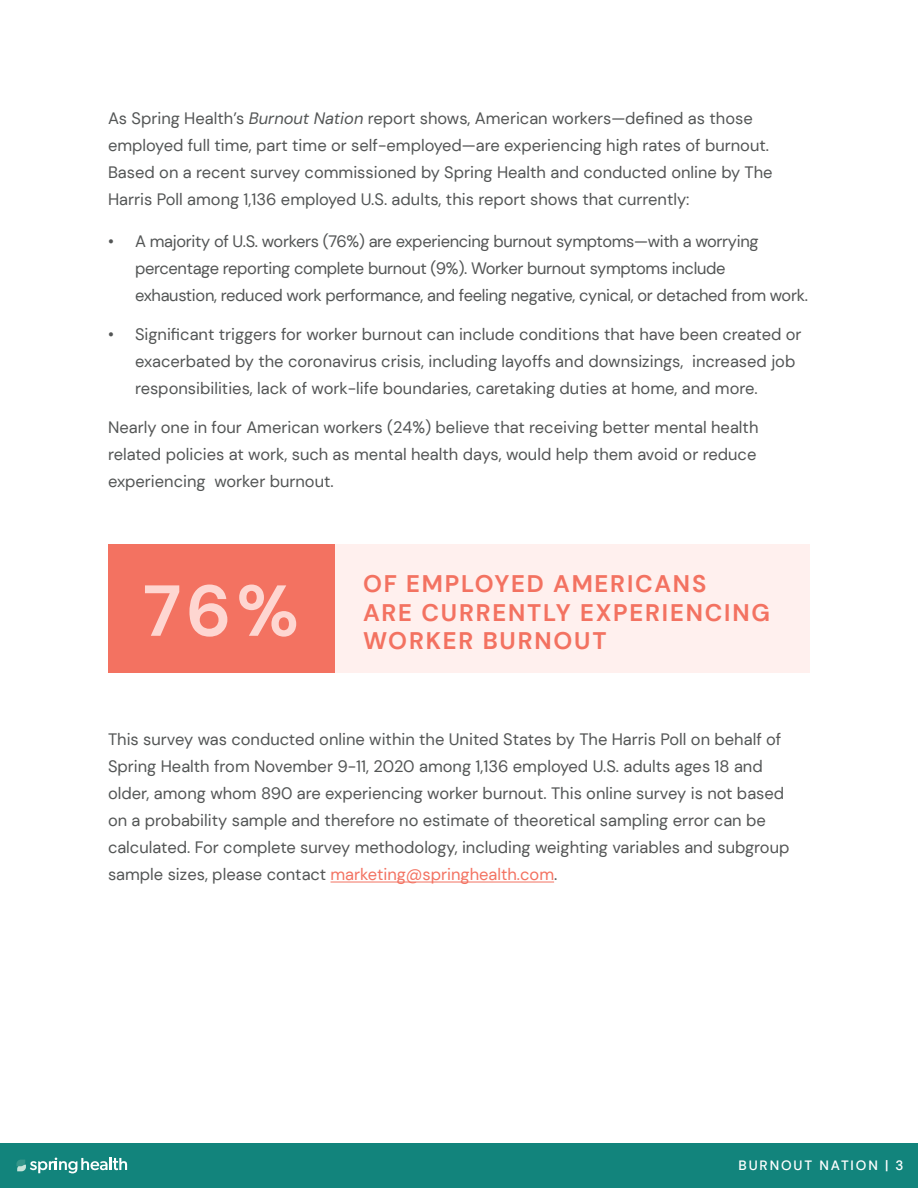
<style>
.page{position:relative;width:918px;height:1188px;background:#fff}
.page>*{position:absolute;margin:0;border:0;box-sizing:border-box;transform-origin:0 0}
.Tip_Header{font:700 72px "DM Sans";color:#fed6d1}
.Tip_Header-2{font:700 24px/28.8px "DM Sans";letter-spacing:.075em;color:#f37261}
.Paragraph_Style_1{font:16.5px/27px "DM Sans";color:#535555}
.Paragraph_Style_1-2{font:16.5px/27px "DM Sans";letter-spacing:-.02em;color:#535555}
.t1{font:500 13.5px "DM Sans";letter-spacing:.14em;color:#fff}
.s1{font-style:italic}
.s2{color:#f37261}
</style>
<div class="page">
<div style="left:0;top:1143px;width:918px;height:45px;background:#12847c"></div>
<svg style="left:16px;top:1158px;width:111px;height:15px"></svg>
<hr style="left:331px;top:882px;width:223px;height:1px;background:#f37261">
<div style="left:191px;top:544px;width:619px;height:129px;background:#fff0ee"></div>
<div style="left:108px;top:544px;width:226px;height:129px;background:#f37261"></div>
<p class="Paragraph_Style_1" style="left:108px;top:105px;width:666px">As Spring Health’s <span class="s1">Burnout Nation</span> report shows, American workers—defined as those employed full time, part time or self-employed—are experiencing high rates of burnout.<br>Based on a recent survey commissioned by Spring Health and conducted online by The Harris Poll among 1,136 employed U.S. adults, this report shows that currently:</p>
<p class="Paragraph_Style_1-2" style="left:135px;top:228px;width:674px;text-indent:-27px">• A majority of U.S. workers (76%) are experiencing burnout symptoms—with a worrying percentage reporting complete burnout (9%). Worker burnout symptoms include exhaustion, reduced work performance, and feeling negative, cynical, or detached from work.</p>
<p class="Paragraph_Style_1" style="left:135px;top:321px;width:668px;text-indent:-27px">• Significant triggers for worker burnout can include conditions that have been created or exacerbated by the coronavirus crisis, including layoffs and downsizings, increased job responsibilities, lack of work-life boundaries, caretaking duties at home, and more.</p>
<p class="Paragraph_Style_1" style="left:108px;top:414px;width:652px">Nearly one in four American workers (24%) believe that receiving better mental health related policies at work, such as mental health days, would help them avoid or reduce experiencing worker burnout.</p>
<p class="Tip_Header" style="left:143px;top:566px;width:158px">76%</p>
<p class="Tip_Header-2" style="left:363px;top:569px;width:408px">OF EMPLOYED AMERICANS<br>ARE CURRENTLY EXPERIENCING<br>WORKER BURNOUT</p>
<p class="Paragraph_Style_1" style="left:108px;top:726px;width:683px">This survey was conducted online within the United States by The Harris Poll on behalf of Spring Health from November 9-11, 2020 among 1,136 employed U.S. adults ages 18 and older, among whom 890 are experiencing worker burnout. This online survey is not based on a probability sample and therefore no estimate of theoretical sampling error can be calculated. For complete survey methodology, including weighting variables and subgroup sample sizes, please contact <span class="s2">marketing@springhealth.com</span>.</p>
<p class="t1" style="left:738px;top:1157px;width:167px">BURNOUT NATION | 3</p>
</div>
